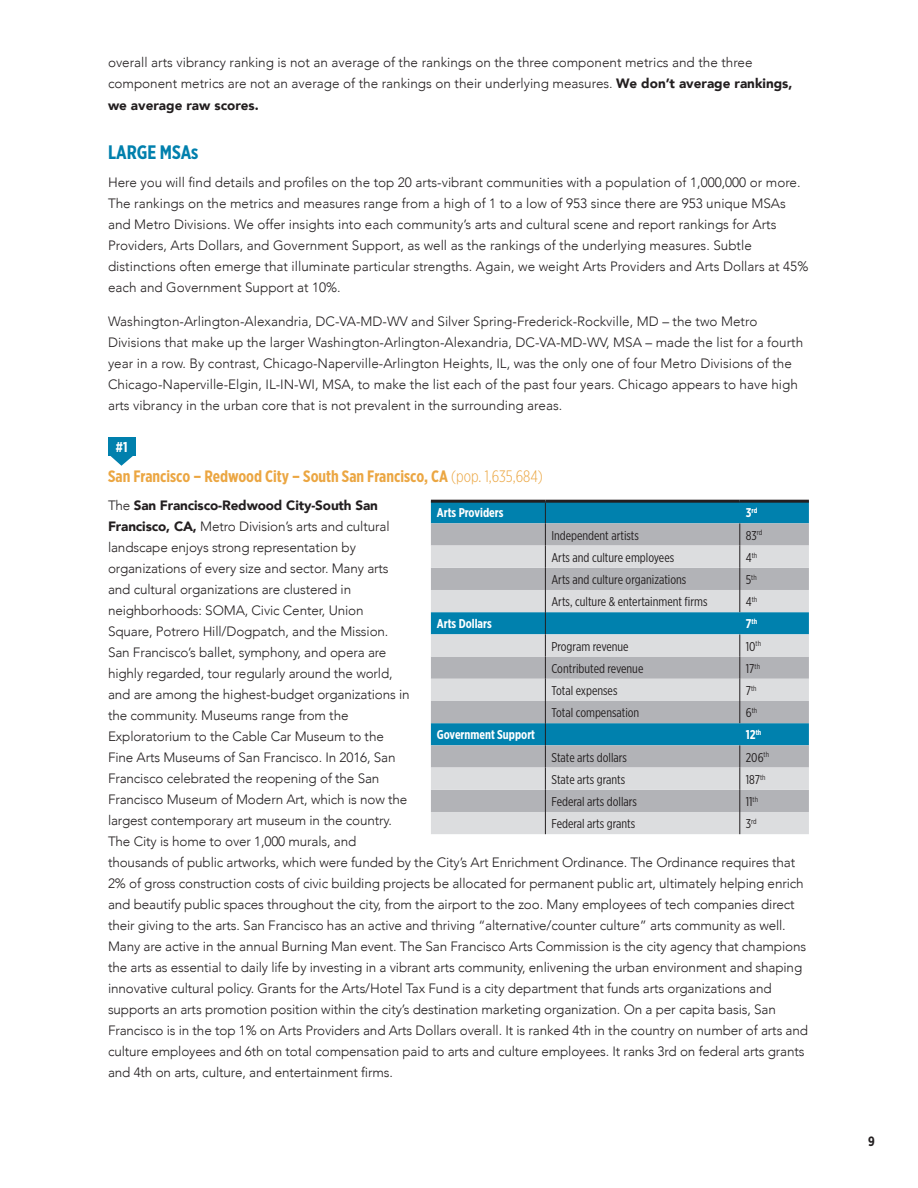
<style>
.page{position:relative;width:918px;height:1188px;background:#fff}
.page>*{position:absolute;margin:0;border:0;box-sizing:border-box;transform-origin:0 0}
.t1{font:700 19.5px "Gotham X Narrow";color:#0080ad}
.t2{font:700 16.5px "Gotham X Narrow";color:#eba642}
.t3{font:700 14.25px "Gotham X Narrow";color:#fff}
.t4{font:300 13.5px/21px "Avenir";letter-spacing:-.01em;color:#231f20}
.t5{font:700 13.5px "Gotham X Narrow";color:#231f20}
.t6{font:12.75px "Gotham X Narrow";color:#231f20}
.t7{font:700 12.75px "Gotham X Narrow";color:#fff}
.t8{font:7.5px "Gotham X Narrow";color:#231f20}
.t9{font:700 7.5px "Gotham X Narrow";color:#fff}
.s1{font-weight:900}
.s2{font-weight:300}
.s3{font-size:12.75px}
</style>
<div class="page">
<svg style="left:110px;top:456px;width:23px;height:10px"></svg>
<div style="left:108px;top:437px;width:27px;height:19px;background:#0080ad"></div>
<div style="left:431px;top:503px;width:378px;height:20px;background:#0081ae"></div>
<svg style="left:431px;top:523px;width:378px;height:23px;background:#b3b4b9"></svg>
<svg style="left:431px;top:546px;width:378px;height:288px;background:#aabfc8"></svg>
<svg style="left:739px;top:523px;width:1px;height:89px"></svg>
<svg style="left:739px;top:634px;width:1px;height:89px"></svg>
<svg style="left:545px;top:503px;width:1px;height:331px"></svg>
<svg style="left:739px;top:745px;width:1px;height:89px"></svg>
<hr style="left:431px;top:500px;width:114px;height:3px;background:#231f20">
<hr style="left:545px;top:500px;width:195px;height:3px;background:#231f20">
<hr style="left:740px;top:500px;width:69px;height:3px;background:#231f20">
<p class="t4" style="left:108px;top:52px;width:686px">overall arts vibrancy ranking is not an average of the rankings on the three component metrics and the three component metrics are not an average of the rankings on their underlying measures. <span class="s1">We don’t average rankings, we average raw scores.</span></p>
<h1 class="t1" style="left:108px;top:140px;width:92px">LARGE MSAs</h1>
<p class="t4" style="left:108px;top:172px;width:702px">Here you will find details and profiles on the top 20 arts-vibrant communities with a population of 1,000,000 or more.<br>The rankings on the metrics and measures range from a high of 1 to a low of 953 since there are 953 unique MSAs and Metro Divisions. We offer insights into each community’s arts and cultural scene and report rankings for Arts Providers, Arts Dollars, and Government Support, as well as the rankings of the underlying measures. Subtle distinctions often emerge that illuminate particular strengths. Again, we weight Arts Providers and Arts Dollars at 45% each and Government Support at 10%.</p>
<p class="t4" style="left:108px;top:311px;width:697px">Washington-Arlington-Alexandria, DC-VA-MD-WV and Silver Spring-Frederick-Rockville, MD – the two Metro Divisions that make up the larger Washington-Arlington-Alexandria, DC-VA-MD-WV, MSA – made the list for a fourth year in a row. By contrast, Chicago-Naperville-Arlington Heights, IL, was the only one of four Metro Divisions of the Chicago-Naperville-Elgin, IL-IN-WI, MSA, to make the list each of the past four years. Chicago appears to have high arts vibrancy in the urban core that is not prevalent in the surrounding areas.</p>
<p class="t3" style="left:116px;top:438px;width:13px">#1</p>
<p class="t2" style="left:108px;top:466px;width:436px">San Francisco – Redwood City – South San Francisco, CA <span class="s2">(pop. 1,635,684)</span></p>
<p class="t4" style="left:108px;top:495px;width:702px">The <span class="s1">San Francisco-Redwood City-South San<br>Francisco, CA,</span> Metro Division’s arts and cultural<br>landscape enjoys strong representation by<br>organizations of every size and sector. Many arts<br>and cultural organizations are clustered in<br>neighborhoods: SOMA, Civic Center, Union<br>Square, Potrero Hill/Dogpatch, and the Mission.<br>San Francisco’s ballet, symphony, and opera are<br>highly regarded, tour regularly around the world,<br>and are among the highest-budget organizations in<br>the community. Museums range from the<br>Exploratorium to the Cable Car Museum to the<br>Fine Arts Museums of San Francisco. In 2016, San<br>Francisco celebrated the reopening of the San<br>Francisco Museum of Modern Art, which is now the<br>largest contemporary art museum in the country.<br>The City is home to over 1,000 murals, and<br>thousands of public artworks, which were funded by the City’s Art Enrichment Ordinance. The Ordinance requires that 2% of gross construction costs of civic building projects be allocated for permanent public art, ultimately helping enrich and beautify public spaces throughout the city, from the airport to the zoo. Many employees of tech companies direct their giving to the arts. San Francisco has an active and thriving “alternative/counter culture” arts community as well.<br>Many are active in the annual Burning Man event. The San Francisco Arts Commission is the city agency that champions the arts as essential to daily life by investing in a vibrant arts community, enlivening the urban environment and shaping innovative cultural policy. Grants for the Arts/Hotel Tax Fund is a city department that funds arts organizations and supports an arts promotion position within the city’s destination marketing organization. On a per capita basis, San Francisco is in the top 1% on Arts Providers and Arts Dollars overall. It is ranked 4th in the country on number of arts and culture employees and 6th on total compensation paid to arts and culture employees. It ranks 3rd on federal arts grants and 4th on arts, culture, and entertainment firms.</p>
<p class="t7" style="left:437px;top:505px;width:68px">Arts Providers</p>
<p class="t9" style="left:746px;top:506px;width:13px"><span class="s3">3</span>rd</p>
<p class="t6" style="left:551px;top:528px;width:89px">Independent artists</p>
<p class="t6" style="left:746px;top:528px;width:18px">83<sup>rd</sup></p>
<p class="t6" style="left:551px;top:550px;width:124px">Arts and culture employees</p>
<p class="t8" style="left:746px;top:550px;width:13px"><span class="s3">4</span>th</p>
<p class="t6" style="left:551px;top:572px;width:136px">Arts and culture organizations</p>
<p class="t8" style="left:746px;top:573px;width:12px"><span class="s3">5</span>th</p>
<p class="t6" style="left:551px;top:594px;width:158px">Arts, culture &amp; entertainment firms</p>
<p class="t8" style="left:746px;top:595px;width:13px"><span class="s3">4</span>th</p>
<p class="t7" style="left:437px;top:616px;width:56px">Arts Dollars</p>
<p class="t9" style="left:746px;top:617px;width:13px"><span class="s3">7</span>th</p>
<p class="t6" style="left:551px;top:639px;width:79px">Program revenue</p>
<p class="t6" style="left:746px;top:639px;width:17px">10<sup>th</sup></p>
<p class="t6" style="left:551px;top:661px;width:94px">Contributed revenue</p>
<p class="t6" style="left:746px;top:661px;width:16px">17<sup>th</sup></p>
<p class="t6" style="left:551px;top:683px;width:68px">Total expenses</p>
<p class="t8" style="left:746px;top:684px;width:12px"><span class="s3">7</span>th</p>
<p class="t6" style="left:551px;top:705px;width:89px">Total compensation</p>
<p class="t8" style="left:746px;top:706px;width:13px"><span class="s3">6</span>th</p>
<p class="t7" style="left:437px;top:727px;width:100px">Government Support</p>
<p class="t7" style="left:746px;top:727px;width:17px">12<sup>th</sup></p>
<p class="t6" style="left:551px;top:750px;width:77px">State arts dollars</p>
<p class="t6" style="left:746px;top:750px;width:25px">206<sup>th</sup></p>
<p class="t6" style="left:551px;top:772px;width:75px">State arts grants</p>
<p class="t6" style="left:746px;top:772px;width:21px">187<sup>th</sup></p>
<p class="t6" style="left:551px;top:794px;width:87px">Federal arts dollars</p>
<p class="t6" style="left:746px;top:794px;width:14px">11<sup>th</sup></p>
<p class="t6" style="left:551px;top:816px;width:85px">Federal arts grants</p>
<p class="t8" style="left:746px;top:817px;width:12px"><span class="s3">3</span>rd</p>
<p class="t5" style="left:868px;top:1133px;width:8px">9</p>
</div>
